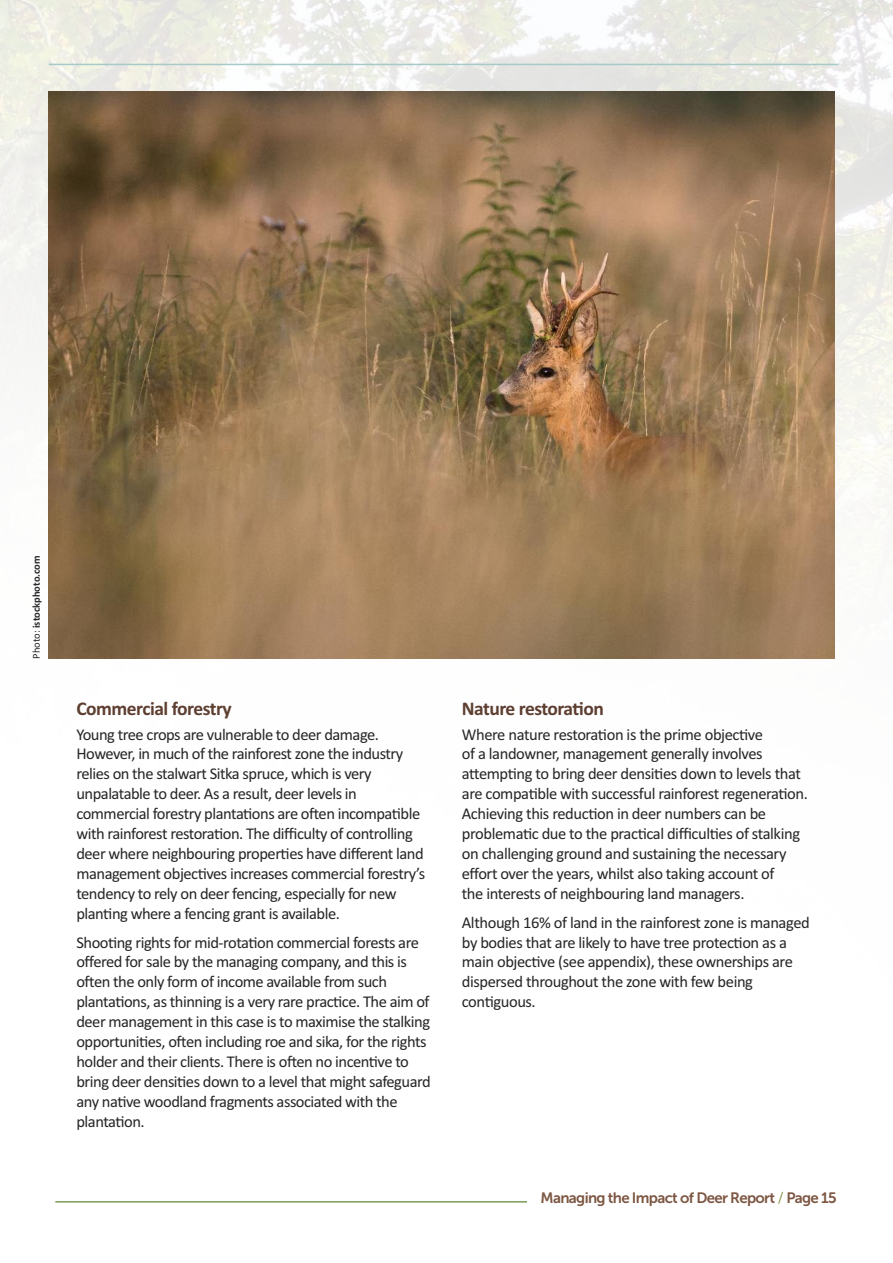
<style>
.page{position:relative;width:893px;height:1263px;background:#fff}
.page>*{position:absolute;margin:0;border:0;box-sizing:border-box;transform-origin:0 0}
.t1{font:700 19.5px "Calibri";letter-spacing:-.025em;color:#5d3e31}
.t2{font:16.5px/20px "Calibri";letter-spacing:-.03em;color:#272526}
.t3{font:15px "Museo Sans 700";letter-spacing:-.045em;color:#7d5743}
.t4{font:700 10.5px "Calibri";color:#272526}
.s1{font-weight:400}
.s2{font-family:"Museo Sans 300";color:#758834}
</style>
<div class="page">
<img style="left:0;top:0;width:893px;height:659px">
<hr style="left:49px;top:64px;width:789px;height:1px;background:#a7c9c7">
<hr style="left:55px;top:1201px;width:472px;height:1px;background:#7a9a5a">
<img style="left:49px;top:92px;width:786px;height:567px">
<p class="t4" style="left:30px;top:659px;width:105px;rotate:-90deg"><span class="s1">Photo:</span> istockphoto.com</p>
<p class="t1" style="left:76px;top:697px;width:157px">Commercial forestry</p>
<p class="t2" style="left:76px;top:724px;width:350px">Young tree crops are vulnerable to deer damage.<br>However, in much of the rainforest zone the industry relies on the stalwart Sitka spruce, which is very unpalatable to deer. As a result, deer levels in commercial forestry plantations are often incompatible with rainforest restoration. The difficulty of controlling deer where neighbouring properties have different land management objectives increases commercial forestry’s tendency to rely on deer fencing, especially for new planting where a fencing grant is available.</p>
<p class="t2" style="left:76px;top:932px;width:356px">Shooting rights for mid-rotation commercial forests are offered for sale by the managing company, and this is often the only form of income available from such plantations, as thinning is a very rare practice. The aim of deer management in this case is to maximise the stalking opportunities, often including roe and sika, for the rights holder and their clients. There is often no incentive to bring deer densities down to a level that might safeguard any native woodland fragments associated with the plantation.</p>
<p class="t1" style="left:462px;top:697px;width:144px">Nature restoration</p>
<p class="t2" style="left:462px;top:724px;width:348px">Where nature restoration is the prime objective<br>of a landowner, management generally involves attempting to bring deer densities down to levels that are compatible with successful rainforest regeneration.<br>Achieving this reduction in deer numbers can be problematic due to the practical difficulties of stalking on challenging ground and sustaining the necessary effort over the years, whilst also taking account of<br>the interests of neighbouring land managers.</p>
<p class="t2" style="left:462px;top:912px;width:349px">Although 16% of land in the rainforest zone is managed by bodies that are likely to have tree protection as a main objective (see appendix), these ownerships are dispersed throughout the zone with few being contiguous.</p>
<p class="t3" style="left:541px;top:1189px;width:298px">Managing the Impact of Deer Report <span class="s2">/</span> Page 15</p>
</div>
